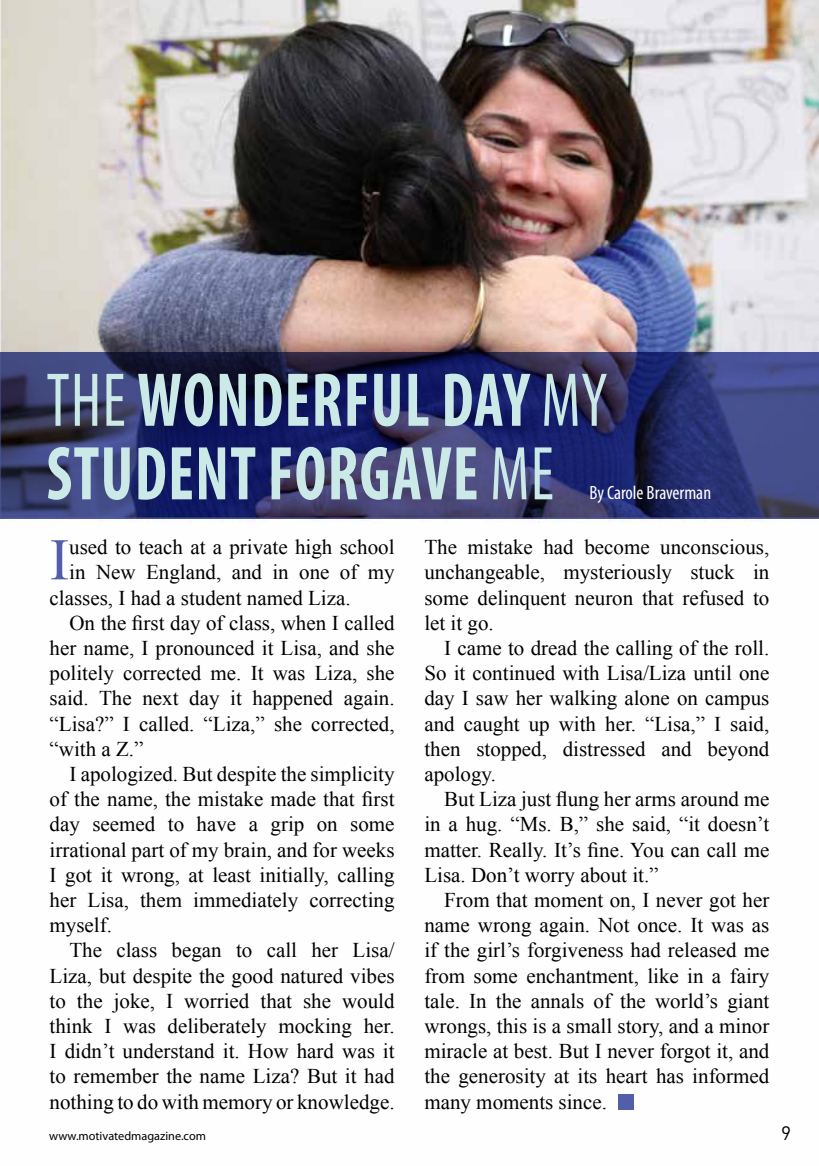
<style>
.page{position:relative;width:819px;height:1166px;background:#fff}
.page>*{position:absolute;margin:0;border:0;box-sizing:border-box;transform-origin:0 0}
.t1{font:700 condensed 77px/73.5px "Myriad Pro";letter-spacing:.02em;color:#cbe9e6;scale:.85 1}
.t2{font:58.98px "Times New Roman";color:#525eaa}
.t3{font:21px/25.2px "Times New Roman";color:#000;text-align:justify}
.t4{font:condensed 19.25px "Myriad Pro";color:#fff}
.t5{font:19.25px "DIN Pro";color:#000}
.t6{font:12.25px "Myriad Pro";color:#000}
.s1{font-weight:400}
</style>
<div class="page">
<img style="left:0;top:0;width:819px;height:1110px">
<svg style="left:1px;top:352px;width:818px;height:166px;background:#292e66"></svg>
<div style="left:618px;top:1094px;width:15px;height:15px;background:#525eaa"></div>
<h1 class="t1" style="left:46px;top:362px;width:661px"><span class="s1">The</span> WONDERFU L DAY <span class="s1">My<br></span>STUDENT FORGAVE <span class="s1">Me</span></h1>
<p class="t4" style="left:589px;top:481px;width:123px">By Carole Braverman</p>
<h2 class="t2" style="left:50px;top:520px;width:21px">I</h2>
<p class="t3" style="left:69px;top:534px;width:327px">used to teach at a private high school</p>
<p class="t3" style="left:69px;top:559px;width:327px">in New England, and in one of my</p>
<p class="t3" style="left:50px;top:584px;width:302px">classes, I had a student named Liza.</p>
<p class="t3" style="left:69px;top:610px;width:326px">On the first day of class, when I called</p>
<p class="t3" style="left:50px;top:635px;width:346px">her name, I pronounced it Lisa, and she</p>
<p class="t3" style="left:50px;top:660px;width:346px">politely corrected me. It was Liza, she</p>
<p class="t3" style="left:50px;top:685px;width:346px">said. The next day it happened again.</p>
<p class="t3" style="left:50px;top:710px;width:346px">“Lisa?” I called. “Liza,” she corrected,</p>
<p class="t3" style="left:50px;top:736px;width:95px">“with a Z.”</p>
<p class="t3" style="left:69px;top:761px;width:326px">I apologized. But despite the simplicity</p>
<p class="t3" style="left:50px;top:786px;width:346px">of the name, the mistake made that first</p>
<p class="t3" style="left:50px;top:811px;width:346px">day seemed to have a grip on some</p>
<p class="t3" style="left:50px;top:836px;width:346px">irrational part of my brain, and for weeks</p>
<p class="t3" style="left:50px;top:862px;width:346px">I got it wrong, at least initially, calling</p>
<p class="t3" style="left:50px;top:887px;width:346px">her Lisa, them immediately correcting</p>
<p class="t3" style="left:50px;top:912px;width:64px">myself.</p>
<p class="t3" style="left:69px;top:937px;width:326px">The class began to call her Lisa/</p>
<p class="t3" style="left:50px;top:962px;width:346px">Liza, but despite the good natured vibes</p>
<p class="t3" style="left:50px;top:988px;width:346px">to the joke, I worried that she would</p>
<p class="t3" style="left:50px;top:1013px;width:346px">think I was deliberately mocking her.</p>
<p class="t3" style="left:50px;top:1038px;width:346px">I didn’t understand it. How hard was it</p>
<p class="t3" style="left:50px;top:1063px;width:346px">to remember the name Liza? But it had</p>
<p class="t3" style="left:50px;top:1088px;width:346px">nothing to do with memory or knowledge.</p>
<p class="t3" style="left:424px;top:534px;width:346px">The mistake had become unconscious, unchangeable, mysteriously stuck in some delinquent neuron that refused to let it go.</p>
<p class="t3" style="left:424px;top:635px;width:346px;text-indent:20px">I came to dread the calling of the roll.<br>So it continued with Lisa/Liza until one day I saw her walking alone on campus and caught up with her. “Lisa,” I said, then stopped, distressed and beyond apology.</p>
<p class="t3" style="left:424px;top:786px;width:346px;text-indent:20px">But Liza just flung her arms around me in a hug. “Ms. B,” she said, “it doesn’t matter. Really. It’s fine. You can call me Lisa. Don’t worry about it.”</p>
<p class="t3" style="left:424px;top:887px;width:346px;text-indent:20px">From that moment on, I never got her name wrong again. Not once. It was as if the girl’s forgiveness had released me from some enchantment, like in a fairy tale. In the annals of the world’s giant wrongs, this is a small story, and a minor miracle at best. But I never forgot it, and the generosity at its heart has informed many moments since.</p>
<p class="t6" style="left:49px;top:1128px;width:158px">www.motivatedmagazine.com</p>
<p class="t5" style="left:781px;top:1120px;width:12px">9</p>
</div>
